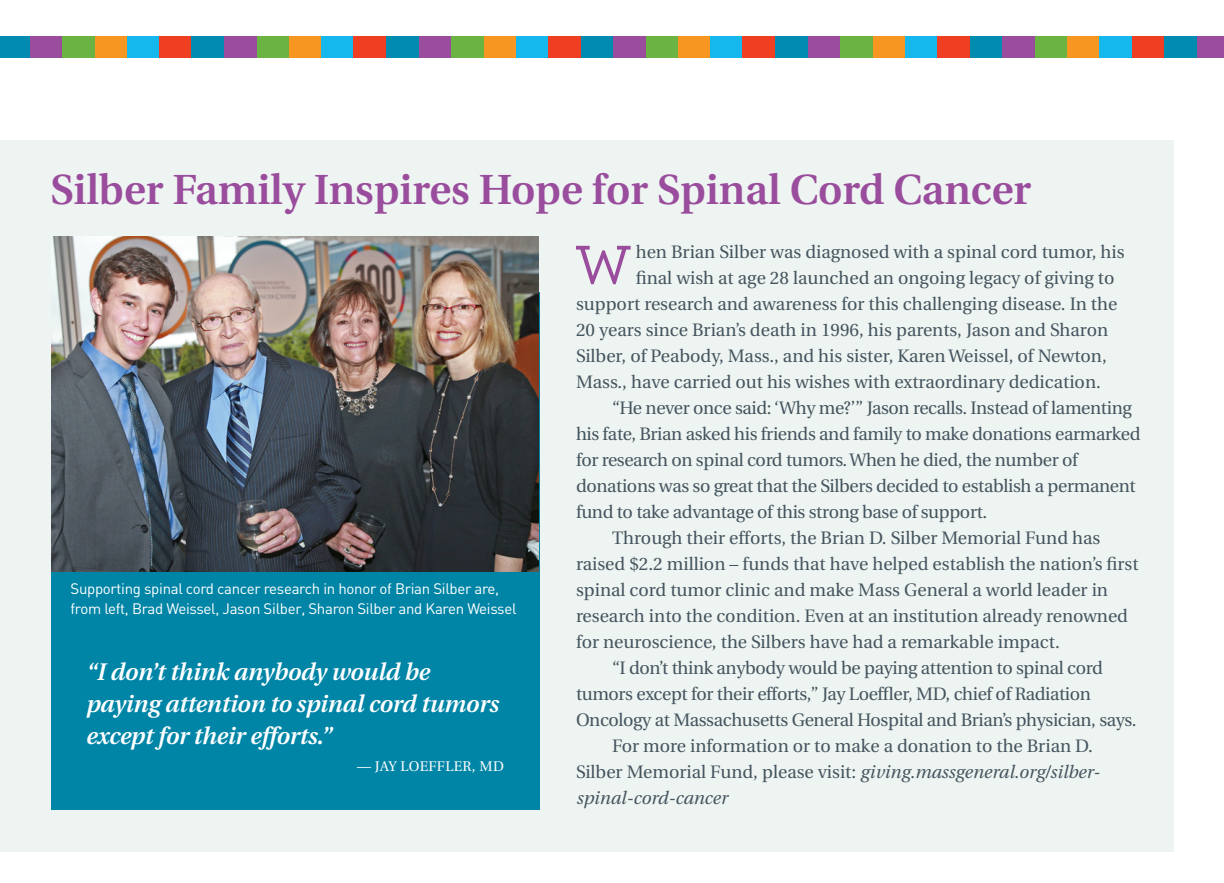
<style>
.page{position:relative;width:1224px;height:883px;background:#fff}
.page>*{position:absolute;margin:0;border:0;box-sizing:border-box;transform-origin:0 0}
.Body_copy_no_indent{font:500 57.6px "Archer";color:#9a4c9d}
.Subhead_1{font:600 42px "Utopia";color:#9a4c9d}
.Pullquote_white{font:italic 600 24px/32px "Utopia";letter-spacing:-.01em;color:#fff}
.Body_copy{font:18px/26px "Utopia";letter-spacing:-.02em;color:#45555f}
.Body_copy-2{font:18px/26px "Utopia";color:#45555f}
.Body_copy_no_indent-2{font:18px "Utopia";color:#45555f}
.Photo_caption_white{font:15px/20px "DIN";letter-spacing:-.02em;color:#fff}
.Pullquote_white-2{font:14px "Utopia";letter-spacing:.025em;color:#fff}
.s1{font-style:italic}
</style>
<div class="page">
<div style="left:0;top:140px;width:1174px;height:711px;background:#eef4f1"></div>
<div style="left:51px;top:292px;width:489px;height:518px;background:#0085a6"></div>
<div style="left:353px;top:36px;width:33px;height:21px;background:#ef3e22"></div>
<div style="left:321px;top:36px;width:32px;height:21px;background:#15b8ec"></div>
<div style="left:288px;top:36px;width:33px;height:21px;background:#f79721"></div>
<div style="left:256px;top:36px;width:33px;height:21px;background:#6bb444"></div>
<div style="left:224px;top:36px;width:32px;height:21px;background:#9a4c9d"></div>
<div style="left:191px;top:36px;width:33px;height:21px;background:#008bb0"></div>
<div style="left:159px;top:36px;width:32px;height:21px;background:#ef3e22"></div>
<div style="left:126px;top:36px;width:33px;height:21px;background:#15b8ec"></div>
<div style="left:94px;top:36px;width:32px;height:21px;background:#f79721"></div>
<div style="left:62px;top:36px;width:32px;height:21px;background:#6bb444"></div>
<div style="left:29px;top:36px;width:33px;height:21px;background:#9a4c9d"></div>
<div style="left:0;top:36px;width:29px;height:21px;background:#008bb0"></div>
<div style="left:742px;top:36px;width:33px;height:21px;background:#ef3e22"></div>
<div style="left:710px;top:36px;width:32px;height:21px;background:#15b8ec"></div>
<div style="left:677px;top:36px;width:33px;height:21px;background:#f79721"></div>
<div style="left:645px;top:36px;width:33px;height:21px;background:#6bb444"></div>
<div style="left:613px;top:36px;width:32px;height:21px;background:#9a4c9d"></div>
<div style="left:580px;top:36px;width:33px;height:21px;background:#008bb0"></div>
<div style="left:548px;top:36px;width:32px;height:21px;background:#ef3e22"></div>
<div style="left:515px;top:36px;width:33px;height:21px;background:#15b8ec"></div>
<div style="left:483px;top:36px;width:33px;height:21px;background:#f79721"></div>
<div style="left:451px;top:36px;width:32px;height:21px;background:#6bb444"></div>
<div style="left:418px;top:36px;width:33px;height:21px;background:#9a4c9d"></div>
<div style="left:386px;top:36px;width:32px;height:21px;background:#008bb0"></div>
<div style="left:1131px;top:36px;width:33px;height:21px;background:#ef3e22"></div>
<div style="left:1099px;top:36px;width:32px;height:21px;background:#15b8ec"></div>
<div style="left:1067px;top:36px;width:32px;height:21px;background:#f79721"></div>
<div style="left:1034px;top:36px;width:33px;height:21px;background:#6bb444"></div>
<div style="left:1002px;top:36px;width:32px;height:21px;background:#9a4c9d"></div>
<div style="left:969px;top:36px;width:33px;height:21px;background:#008bb0"></div>
<div style="left:937px;top:36px;width:32px;height:21px;background:#ef3e22"></div>
<div style="left:904px;top:36px;width:33px;height:21px;background:#15b8ec"></div>
<div style="left:872px;top:36px;width:33px;height:21px;background:#f79721"></div>
<div style="left:840px;top:36px;width:32px;height:21px;background:#6bb444"></div>
<div style="left:807px;top:36px;width:33px;height:21px;background:#9a4c9d"></div>
<div style="left:775px;top:36px;width:32px;height:21px;background:#008bb0"></div>
<div style="left:1196px;top:36px;width:28px;height:21px;background:#9a4c9d"></div>
<div style="left:1164px;top:36px;width:32px;height:21px;background:#008bb0"></div>
<img style="left:51px;top:237px;width:488px;height:334px">
<p class="Subhead_1" style="left:50px;top:166px;width:982px">Silber Family Inspires Hope for Spinal Cord Cancer</p>
<p class="Photo_caption_white" style="left:71px;top:577px;width:448px">Supporting spinal cord cancer research in honor of Brian Silber are, from left, Brad Weissel, Jason Silber, Sharon Silber and Karen Weissel</p>
<p class="Pullquote_white" style="left:85px;top:656px;width:414px">“I don’t think anybody would be paying attention to spinal cord tumors except for their efforts.”</p>
<p class="Pullquote_white-2" style="left:357px;top:759px;width:148px">— JAY LOEFFLER, MD</p>
<p class="Body_copy_no_indent" style="left:575px;top:223px;width:58px">W</p>
<p class="Body_copy_no_indent-2" style="left:636px;top:242px;width:490px">hen Brian Silber was diagnosed with a spinal cord tumor, his</p>
<p class="Body_copy_no_indent-2" style="left:636px;top:268px;width:480px">final wish at age 28 launched an ongoing legacy of giving to</p>
<p class="Body_copy_no_indent-2" style="left:576px;top:294px;width:543px">support research and awareness for this challenging disease. In the</p>
<p class="Body_copy_no_indent-2" style="left:576px;top:320px;width:534px">20 years since Brian’s death in 1996, his parents, Jason and Sharon</p>
<p class="Body_copy_no_indent-2" style="left:576px;top:346px;width:532px">Silber, of Peabody, Mass., and his sister, Karen Weissel, of Newton,</p>
<p class="Body_copy_no_indent-2" style="left:576px;top:372px;width:526px">Mass., have carried out his wishes with extraordinary dedication.</p>
<p class="Body_copy" style="left:576px;top:395px;width:566px;text-indent:36px">“He never once said: ‘Why me?’” Jason recalls. Instead of lamenting his fate, Brian asked his friends and family to make donations earmarked for research on spinal cord tumors. When he died, the number of donations was so great that the Silbers decided to establish a permanent fund to take advantage of this strong base of support.</p>
<p class="Body_copy-2" style="left:576px;top:525px;width:564px;text-indent:36px">Through their efforts, the Brian D. Silber Memorial Fund has raised $2.2 million – funds that have helped establish the nation’s first spinal cord tumor clinic and make Mass General a world leader in research into the condition. Even at an institution already renowned for neuroscience, the Silbers have had a remarkable impact.</p>
<p class="Body_copy" style="left:576px;top:655px;width:562px;text-indent:36px">“I don’t think anybody would be paying attention to spinal cord tumors except for their efforts,” Jay Loeffler, MD, chief of Radiation<br>Oncology at Massachusetts General Hospital and Brian’s physician, says.</p>
<p class="Body_copy-2" style="left:576px;top:733px;width:525px;text-indent:36px">For more information or to make a donation to the Brian D.<br>Silber Memorial Fund, please visit: <span class="s1">giving.massgeneral.org/silber&shy;spinal-cord-cancer</span></p>
</div>
